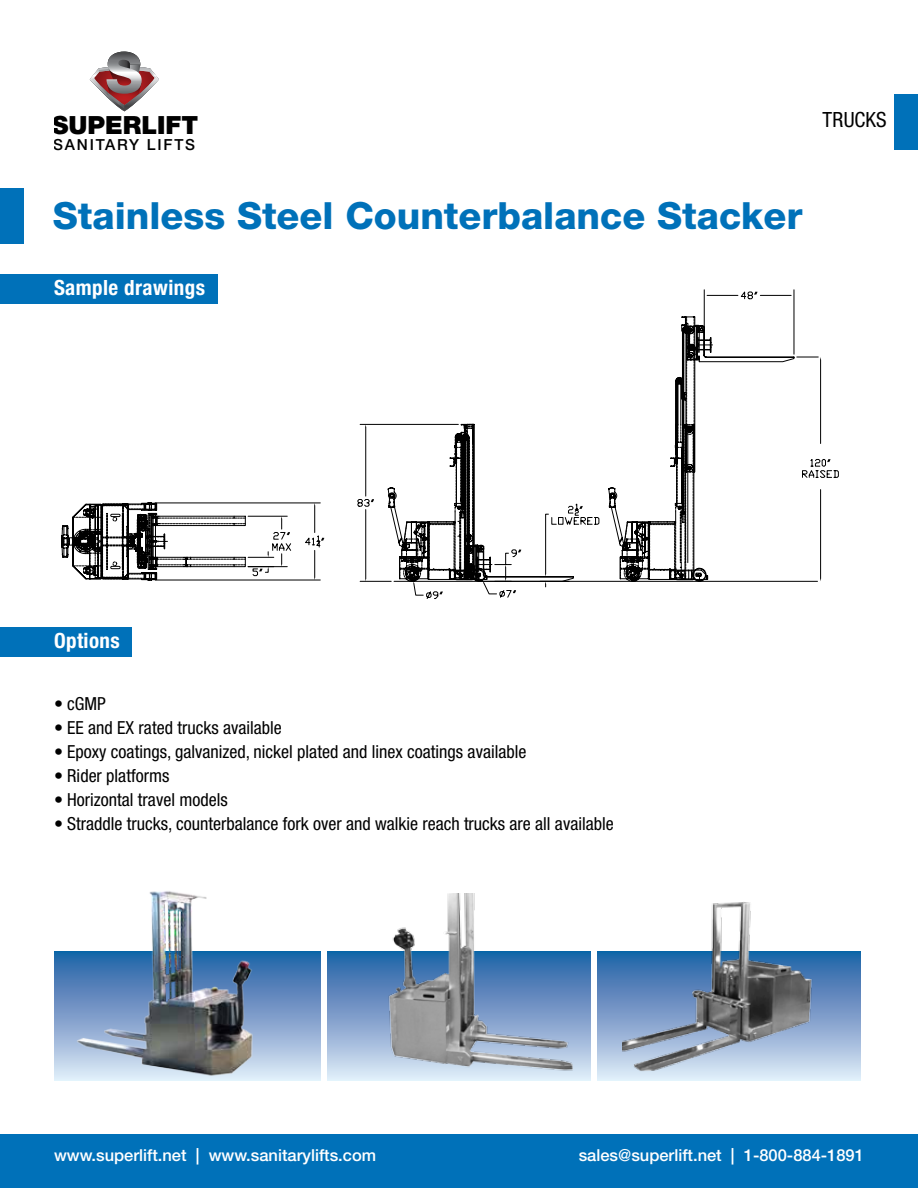
<style>
.page{position:relative;width:918px;height:1188px;background:#fff}
.page>*{position:absolute;margin:0;border:0;box-sizing:border-box;transform-origin:0 0}
.t1{font:800 37.5px "Helvetica Neue LT Std";color:#0071b9}
.t2{font:900 25.05px "Helvetica Neue LT Std";color:#000}
.t3{font:700 condensed 21px "Helvetica Neue LT Std";letter-spacing:.02em;color:#fff}
.t4{font:condensed 21px "Helvetica Neue LT Std";color:#000}
.t5{font:condensed 18px "Helvetica Neue LT Std";color:#000}
.t6{font:500 16.5px "Helvetica Neue LT Std";color:#fff}
.t7{font:500 15.3px "Helvetica Neue LT Std";letter-spacing:.12em;color:#000}
</style>
<div class="page">
<div style="left:54px;top:951px;width:806px;height:130px;background:linear-gradient(to bottom,#1d5ca3,#dfe7f6)"></div>
<svg style="left:90px;top:52px;width:69px;height:59px"></svg>
<div style="left:0;top:1134px;width:918px;height:54px;background:#0071b9"></div>
<div style="left:321px;top:942px;width:6px;height:162px;background:#fff"></div>
<div style="left:591px;top:942px;width:6px;height:162px;background:#fff"></div>
<div style="left:0;top:627px;width:132px;height:30px;background:#0071b9"></div>
<div style="left:0;top:274px;width:217px;height:30px;background:#0071b9"></div>
<div style="left:0;top:188px;width:24px;height:55px;background:#0071b9"></div>
<svg style="left:61px;top:503px;width:263px;height:77px"></svg>
<svg style="left:358px;top:317px;width:481px;height:282px"></svg>
<img style="left:75px;top:891px;width:186px;height:189px">
<img style="left:343px;top:893px;width:233px;height:187px">
<img style="left:623px;top:902px;width:225px;height:179px">
<div style="left:894px;top:94px;width:24px;height:56px;background:#0071b9"></div>
<h2 class="t2" style="left:52px;top:110px;width:148px">SUPERLIFT</h2>
<p class="t7" style="left:53px;top:135px;width:144px">SANITARY LIFTS</p>
<p class="t4" style="left:823px;top:108px;width:65px">TRUCKS</p>
<h1 class="t1" style="left:53px;top:193px;width:751px">Stainless Steel Counterbalance Stacker</h1>
<p class="t3" style="left:54px;top:275px;width:153px">Sample drawings</p>
<p class="t3" style="left:54px;top:628px;width:67px">Options</p>
<p class="t5" style="left:54px;top:693px;width:53px">• cGMP</p>
<p class="t5" style="left:54px;top:717px;width:229px">• EE and EX rated trucks available</p>
<p class="t5" style="left:54px;top:741px;width:474px">• Epoxy coatings, galvanized, nickel plated and linex coatings available</p>
<p class="t5" style="left:54px;top:765px;width:117px">• Rider platforms</p>
<p class="t5" style="left:54px;top:789px;width:175px">• Horizontal travel models</p>
<p class="t5" style="left:54px;top:813px;width:561px">• Straddle trucks, counterbalance fork over and walkie reach trucks are all available</p>
<p class="t6" style="left:54px;top:1145px;width:324px">www.superlift.net | www.sanitarylifts.com</p>
<p class="t6" style="left:579px;top:1145px;width:287px">sales@superlift.net | 1-800-884-1891</p>
</div>
